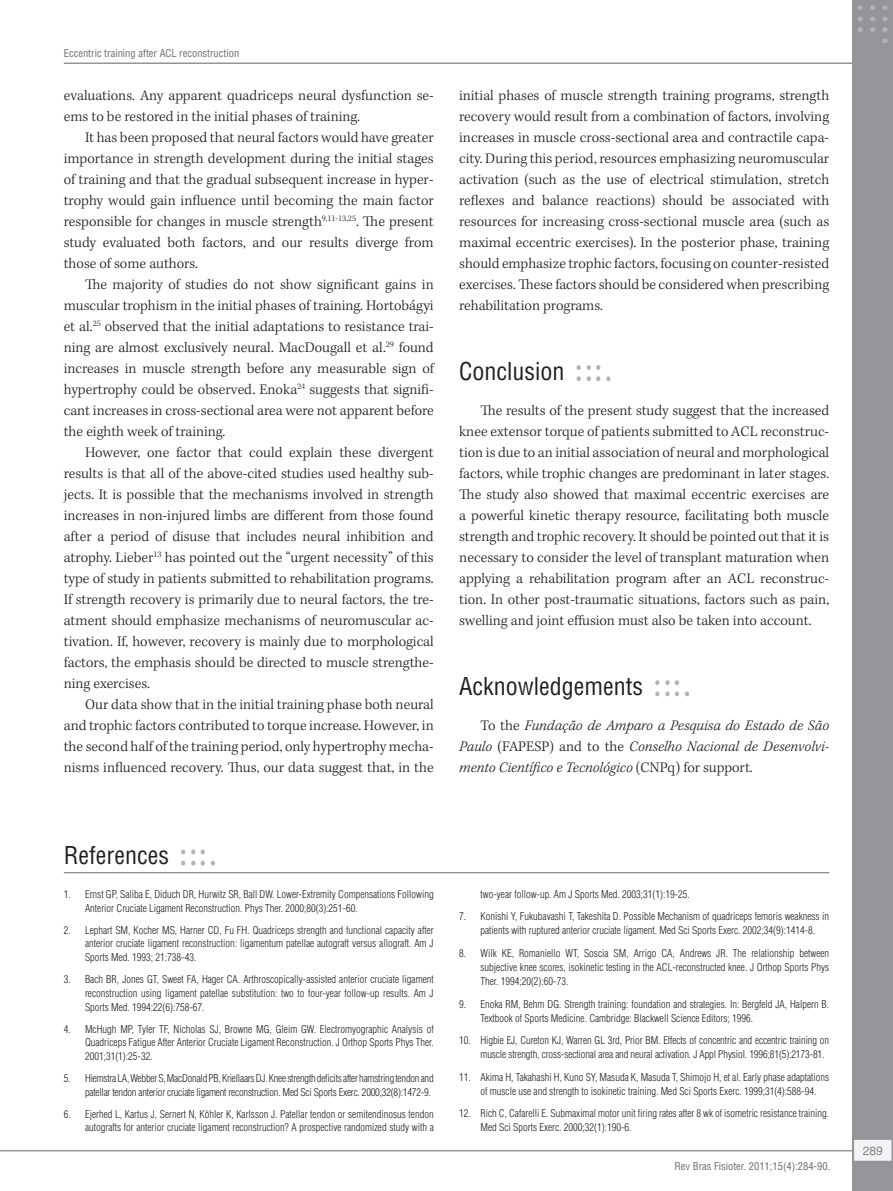
<style>
.page{position:relative;width:893px;height:1191px;background:#fff}
.page>*{position:absolute;margin:0;border:0;box-sizing:border-box;transform-origin:0 0}
.z04_0_Sub1{font:condensed 24px "Helvetica LT Std";color:#231f20}
.z05_3_referencias-ti{font:condensed 24px "Helvetica LT Std";color:#231f20}
.z05_0_texto_txt{font:300 15px/21px "Kepler Std";color:#231f20;text-align:justify}
.z05_0_texto_txt-2{font:italic 300 15px/21px "Kepler Std";color:#231f20;text-align:justify}
.t1{font:12px "Helvetica LT Std";color:#808285}
.z05_4_referencias{font:300 condensed 10.5px/13.8px "Helvetica LT Std";color:#231f20}
.z05_4_referencias-2{font:300 condensed 10.5px/13.8px "Helvetica LT Std";letter-spacing:-.02em;color:#231f20;text-align:right}
.t2{font:condensed 10.5px "Helvetica LT Std";color:#6c6d70}
.s1{font-style:normal}
</style>
<div class="page">
<svg style="left:606px;top:376px;width:4px;height:5px"></svg>
<svg style="left:587px;top:376px;width:13px;height:5px"></svg>
<svg style="left:577px;top:376px;width:4px;height:5px"></svg>
<svg style="left:587px;top:365px;width:13px;height:5px"></svg>
<svg style="left:577px;top:365px;width:4px;height:5px"></svg>
<svg style="left:685px;top:691px;width:4px;height:5px"></svg>
<svg style="left:665px;top:691px;width:14px;height:5px"></svg>
<svg style="left:655px;top:691px;width:4px;height:5px"></svg>
<svg style="left:665px;top:680px;width:14px;height:5px"></svg>
<svg style="left:655px;top:680px;width:4px;height:5px"></svg>
<hr style="left:64px;top:872px;width:765px;height:1px;background:#6c6d70">
<svg style="left:211px;top:860px;width:4px;height:5px"></svg>
<svg style="left:201px;top:860px;width:4px;height:5px"></svg>
<svg style="left:191px;top:860px;width:4px;height:5px"></svg>
<svg style="left:181px;top:860px;width:4px;height:5px"></svg>
<svg style="left:201px;top:849px;width:4px;height:5px"></svg>
<svg style="left:191px;top:849px;width:4px;height:5px"></svg>
<svg style="left:181px;top:849px;width:4px;height:5px"></svg>
<hr style="left:0;top:1150px;width:879px;height:1px;background:#939598">
<hr style="left:64px;top:62px;width:810px;height:2px;background:#939598">
<div style="left:853px;top:0;width:40px;height:1191px;background:#939598"></div>
<div style="left:853px;top:1139px;width:39px;height:22px;background:#f2f3f4"></div>
<div style="left:853px;top:1138px;width:40px;height:24px;border:2px solid #939598"></div>
<svg style="left:857px;top:27px;width:6px;height:5px"></svg>
<svg style="left:857px;top:17px;width:6px;height:4px"></svg>
<svg style="left:857px;top:5px;width:6px;height:5px"></svg>
<svg style="left:870px;top:27px;width:5px;height:5px"></svg>
<svg style="left:870px;top:17px;width:5px;height:4px"></svg>
<svg style="left:870px;top:5px;width:5px;height:5px"></svg>
<svg style="left:882px;top:27px;width:6px;height:5px"></svg>
<svg style="left:882px;top:38px;width:6px;height:5px"></svg>
<svg style="left:882px;top:17px;width:6px;height:4px"></svg>
<svg style="left:882px;top:5px;width:6px;height:5px"></svg>
<p class="t2" style="left:64px;top:46px;width:177px">Eccentric training after ACL reconstruction</p>
<p class="z05_0_texto_txt" style="left:64px;top:85px;width:371px">evaluations. Any apparent quadriceps neural dysfunction se&shy;ems to be restored in the initial phases of training.</p>
<p class="z05_0_texto_txt" style="left:64px;top:127px;width:371px;text-indent:21px">It has been proposed that neural factors would have greater importance in strength development during the initial stages of training and that the gradual subsequent increase in hyper&shy;trophy would gain influence until becoming the main factor responsible for changes in muscle strength<sup>9,11-13,25</sup>. The present study evaluated both factors, and our results diverge from those of some authors.</p>
<p class="z05_0_texto_txt" style="left:64px;top:274px;width:371px;text-indent:21px">The majority of studies do not show significant gains in muscular trophism in the initial phases of training. Hortobágyi et al.<sup>25</sup> observed that the initial adaptations to resistance trai&shy;ning are almost exclusively neural. MacDougall et al.<sup>29</sup> found increases in muscle strength before any measurable sign of hypertrophy could be observed. Enoka<sup>24</sup> suggests that signifi&shy;cant increases in cross-sectional area were not apparent before the eighth week of training.</p>
<p class="z05_0_texto_txt" style="left:64px;top:442px;width:371px;text-indent:21px">However, one factor that could explain these divergent results is that all of the above-cited studies used healthy sub&shy;jects. It is possible that the mechanisms involved in strength increases in non-injured limbs are different from those found after a period of disuse that includes neural inhibition and atrophy. Lieber<sup>13</sup> has pointed out the “urgent necessity” of this type of study in patients submitted to rehabilitation programs.<br>If strength recovery is primarily due to neural factors, the tre&shy;atment should emphasize mechanisms of neuromuscular ac&shy;tivation. If, however, recovery is mainly due to morphological factors, the emphasis should be directed to muscle strengthe&shy;ning exercises.</p>
<p class="z05_0_texto_txt" style="left:64px;top:694px;width:371px;text-indent:21px">Our data show that in the initial training phase both neural and trophic factors contributed to torque increase. However, in the second half of the training period, only hypertrophy mecha&shy;nisms influenced recovery. Thus, our data suggest that, in the</p>
<p class="z05_0_texto_txt" style="left:459px;top:85px;width:371px">initial phases of muscle strength training programs, strength recovery would result from a combination of factors, involving increases in muscle cross-sectional area and contractile capa&shy;city. During this period, resources emphasizing neuromuscular activation (such as the use of electrical stimulation, stretch reflexes and balance reactions) should be associated with resources for increasing cross-sectional muscle area (such as maximal eccentric exercises). In the posterior phase, training should emphasize trophic factors, focusing on counter-resisted exercises. These factors should be considered when prescribing rehabilitation programs.</p>
<p class="z04_0_Sub1" style="left:459px;top:356px;width:107px">Conclusion</p>
<p class="z05_0_texto_txt" style="left:459px;top:400px;width:371px;text-indent:21px">The results of the present study suggest that the increased knee extensor torque of patients submitted to ACL reconstruc&shy;tion is due to an initial association of neural and morphological factors, while trophic changes are predominant in later stages.<br>The study also showed that maximal eccentric exercises are a powerful kinetic therapy resource, facilitating both muscle strength and trophic recovery. It should be pointed out that it is necessary to consider the level of transplant maturation when applying a rehabilitation program after an ACL reconstruc&shy;tion. In other post-traumatic situations, factors such as pain, swelling and joint effusion must also be taken into account.</p>
<p class="z04_0_Sub1" style="left:459px;top:671px;width:185px">Acknowledgements</p>
<p class="z05_0_texto_txt-2" style="left:459px;top:715px;width:371px;text-indent:21px"><span class="s1">To the</span> Fundação de Amparo a Pesquisa do Estado de São Paulo <span class="s1">(FAPESP) and to the</span> Conselho Nacional de Desenvolvi&shy;mento Científico e Tecnológico <span class="s1">(CNPq) for support.</span></p>
<p class="z05_3_referencias-ti" style="left:64px;top:840px;width:107px">References</p>
<p class="z05_4_referencias" style="left:85px;top:887px;width:350px;text-indent:-21px">1. Ernst GP, Saliba E, Diduch DR, Hurwitz SR, Ball DW. Lower-Extremity Compensations Following<br>Anterior Cruciate Ligament Reconstruction. Phys Ther. 2000;80(3):251-60.</p>
<p class="z05_4_referencias" style="left:85px;top:922px;width:350px;text-align:justify;text-indent:-21px">2. Lephart SM, Kocher MS, Harner CD, Fu FH. Quadriceps strength and functional capacity after anterior cruciate ligament reconstruction: ligamentum patellae autograft versus allograft. Am J Sports Med. 1993; 21:738-43.</p>
<p class="z05_4_referencias" style="left:85px;top:972px;width:350px;text-align:justify;text-indent:-21px">3. Bach BR, Jones GT, Sweet FA, Hager CA. Arthroscopically-assisted anterior cruciate ligament reconstruction using ligament patellae substitution: two to four-year follow-up results. Am J Sports Med. 1994:22(6):758-67.</p>
<p class="z05_4_referencias" style="left:85px;top:1021px;width:350px;text-align:justify;text-indent:-21px">4. McHugh MP, Tyler TF, Nicholas SJ, Browne MG, Gleim GW. Electromyographic Analysis of Quadriceps Fatigue After Anterior Cruciate Ligament Reconstruction. J Orthop Sports Phys Ther.<br>2001;31(1):25-32.</p>
<p class="z05_4_referencias-2" style="left:64px;top:1071px;width:371px">5. Hiemstra LA, Webber S, MacDonald PB, Kriellaars DJ. Knee strength deficits after hamstring tendon and patellar tendon anterior cruciate ligament reconstruction. Med Sci Sports Exerc. 2000;32(8):1472-9.</p>
<p class="z05_4_referencias" style="left:64px;top:1106px;width:371px;text-align:right">6. Ejerhed L, Kartus J, Sernert N, Köhler K, Karlsson J. Patellar tendon or semitendinosus tendon autografts for anterior cruciate ligament reconstruction? A prospective randomized study with a</p>
<p class="z05_4_referencias" style="left:480px;top:887px;width:211px">two-year follow-up. Am J Sports Med. 2003;31(1):19-25.</p>
<p class="z05_4_referencias" style="left:480px;top:909px;width:350px;line-height:14.2px;text-indent:-21px">7. Konishi Y, Fukubavashi T, Takeshita D. Possible Mechanism of quadriceps femoris weakness in patients with ruptured anterior cruciate ligament. Med Sci Sports Exerc. 2002;34(9):1414-8.</p>
<p class="z05_4_referencias" style="left:480px;top:945px;width:350px;line-height:14.2px;text-align:justify;text-indent:-21px">8. Wilk KE, Romaniello WT, Soscia SM, Arrigo CA, Andrews JR. The relationship between subjective knee scores, isokinetic testing in the ACL-reconstructed knee. J Orthop Sports Phys Ther. 1994;20(2):60-73.</p>
<p class="z05_4_referencias" style="left:480px;top:996px;width:350px;line-height:14.2px;text-indent:-21px">9. Enoka RM, Behm DG. Strength training: foundation and strategies. In: Bergfeld JA, Halpern B.<br>Textbook of Sports Medicine. Cambridge: Blackwell Science Editors; 1996.</p>
<p class="z05_4_referencias" style="left:480px;top:1033px;width:350px;line-height:14.2px;text-indent:-21px">10. Higbie EJ, Cureton KJ, Warren GL 3rd, Prior BM. Effects of concentric and eccentric training on muscle strength, cross-sectional area and neural activation. J Appl Physiol. 1996;81(5):2173-81.</p>
<p class="z05_4_referencias" style="left:480px;top:1069px;width:350px;line-height:14.2px;text-indent:-21px">11. Akima H, Takahashi H, Kuno SY, Masuda K, Masuda T, Shimojo H, et al. Early phase adaptations of muscle use and strength to isokinetic training. Med Sci Sports Exerc. 1999;31(4):588-94.</p>
<p class="z05_4_referencias" style="left:480px;top:1106px;width:350px;line-height:14.2px;text-indent:-21px">12. Rich C, Cafarelli E. Submaximal motor unit firing rates after 8 wk of isometric resistance training.<br>Med Sci Sports Exerc. 2000;32(1):190-6.</p>
<p class="t2" style="left:674px;top:1160px;width:157px">Rev Bras Fisioter. 2011;15(4):284-90.</p>
<p class="t1" style="left:863px;top:1143px;width:22px">289</p>
</div>
